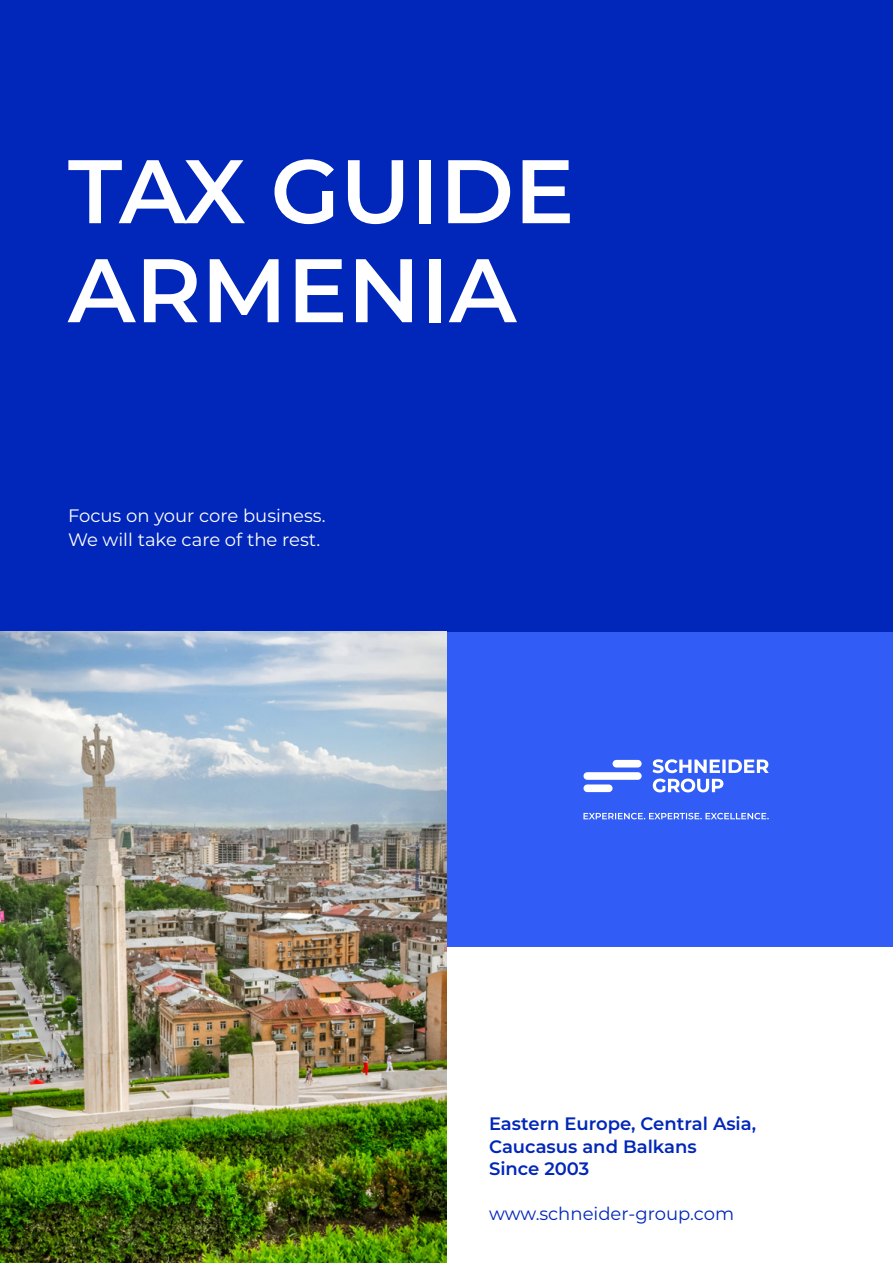
<style>
.page{position:relative;width:893px;height:1263px;background:#fff}
.page>*{position:absolute;margin:0;border:0;box-sizing:border-box;transform-origin:0 0}
.t1{font:600 90px/99px "Montserrat";color:#fff}
.t2{font:600 18px/22.5px "Montserrat";color:#0026ba}
.t3{font:18px/24px "Montserrat";color:#fff}
.t4{font:18px "Montserrat";color:#0026ba}
</style>
<div class="page">
<div style="left:446px;top:631px;width:447px;height:316px;background:#315df6"></div>
<div style="left:0;top:0;width:893px;height:631px;background:#0026ba"></div>
<img style="left:0;top:631px;width:446px;height:632px">
<svg style="left:583px;top:759px;width:186px;height:60px"></svg>
<h1 class="t1" style="left:68px;top:138px;width:508px">TAX GUIDE<br>ARMENIA</h1>
<p class="t3" style="left:68px;top:503px;width:259px">Focus on your core business.<br>We will take care of the rest.</p>
<p class="t2" style="left:489px;top:1112px;width:269px">Eastern Europe, Central Asia,<br>Caucasus and Balkans<br>Since 2003</p>
<p class="t4" style="left:489px;top:1202px;width:247px">www.schneider-group.com</p>
</div>
